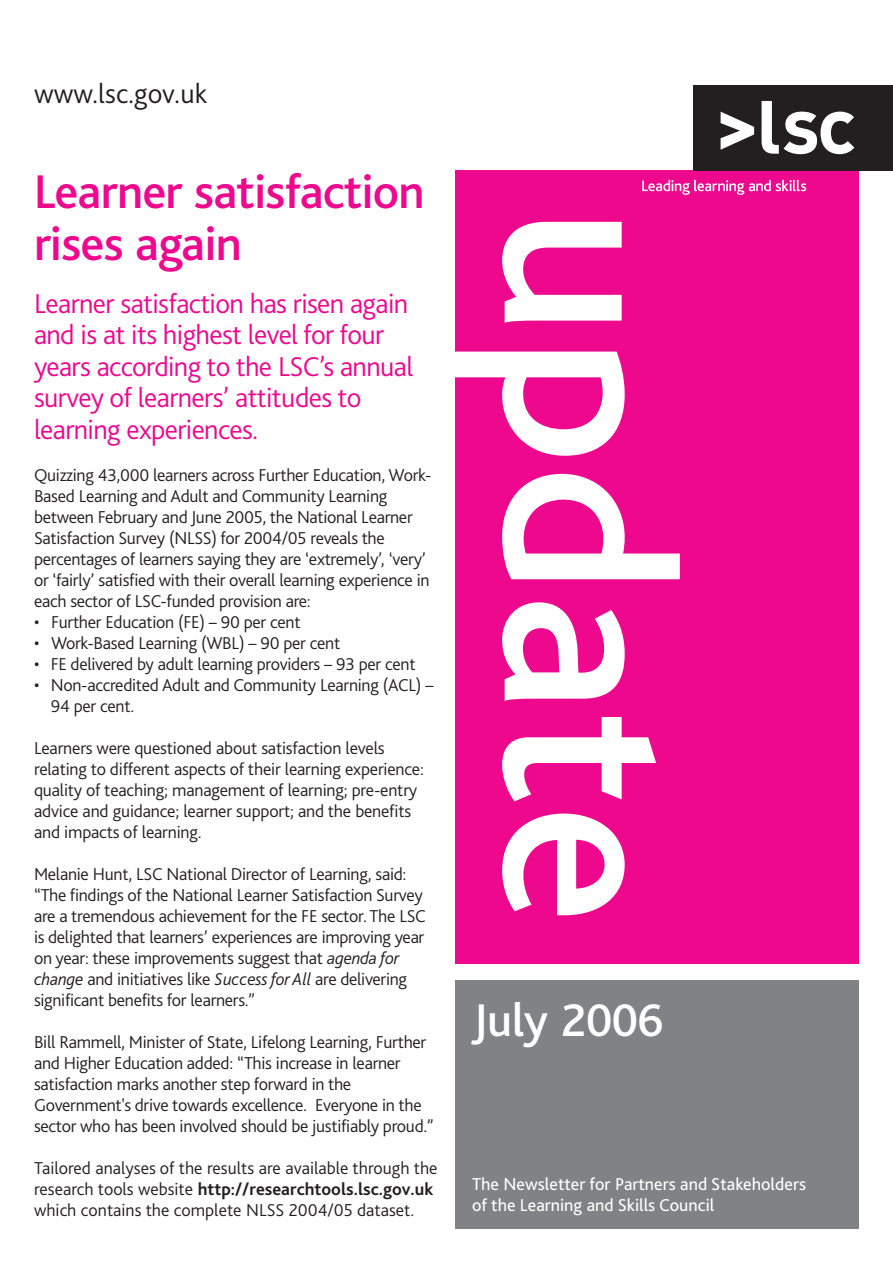
<style>
.page{position:relative;width:893px;height:1263px;background:#fff}
.page>*{position:absolute;margin:0;border:0;box-sizing:border-box;transform-origin:0 0}
.t1{font:500 247.5px "Bliss";color:#fff}
.t2{font:500 49.5px/52.5px "Bliss";letter-spacing:-.015em;color:#ed088d}
.t3{font:500 48px "Bliss";color:#fff}
.t4{font:300 28.5px/31.5px "Bliss 2";letter-spacing:-.02em;color:#ed088d}
.t5{font:300 28.5px "Bliss 2";color:#231f20}
.t6{font:300 18px/21px "Bliss 2";letter-spacing:-.015em;color:#231f20}
.t7{font:18px/21px "Bliss 2";color:#fff}
.s1{font-style:italic}
.s2{font-weight:700}
</style>
<div class="page">
<div style="left:455px;top:170px;width:404px;height:793px;background:#ed088d"></div>
<div style="left:455px;top:980px;width:404px;height:249px;background:#808285"></div>
<div style="left:694px;top:85px;width:199px;height:85px;background:#231f20"></div>
<svg style="left:721px;top:112px;width:33px;height:38px"></svg>
<svg style="left:762px;top:101px;width:92px;height:53px"></svg>
<svg style="left:642px;top:180px;width:164px;height:15px"></svg>
<h3 class="t5" style="left:34px;top:83px;width:175px">www.lsc.gov.uk</h3>
<h2 class="t2" style="left:34px;top:171px;width:392px">Learner satisfaction rises again</h2>
<h3 class="t4" style="left:34px;top:290px;width:381px">Learner satisfaction has risen again and is at its highest level for four years according to the LSC’s annual survey of learners’ attitudes to learning experiences.</h3>
<p class="t6" style="left:34px;top:466px;width:399px">Quizzing 43,000 learners across Further Education, Work-Based Learning and Adult and Community Learning between February and June 2005, the National Learner Satisfaction Survey (NLSS) for 2004/05 reveals the percentages of learners saying they are ‘extremely’, ‘very’ or ‘fairly’ satisfied with their overall learning experience in each sector of LSC-funded provision are:</p>
<p class="t6" style="left:34px;top:613px;width:268px">• Further Education (FE) – 90 per cent</p>
<p class="t6" style="left:34px;top:634px;width:308px">• Work-Based Learning (WBL) – 90 per cent</p>
<p class="t6" style="left:34px;top:655px;width:383px">• FE delivered by adult learning providers – 93 per cent</p>
<p class="t6" style="left:51px;top:676px;width:384px;text-indent:-17px">• Non-accredited Adult and Community Learning (ACL) –<br>94 per cent.</p>
<p class="t6" style="left:34px;top:739px;width:391px">Learners were questioned about satisfaction levels relating to different aspects of their learning experience: quality of teaching; management of learning; pre-entry advice and guidance; learner support; and the benefits and impacts of learning.</p>
<p class="t6" style="left:34px;top:865px;width:393px">Melanie Hunt, LSC National Director of Learning, said: “The findings of the National Learner Satisfaction Survey are a tremendous achievement for the FE sector. The LSC is delighted that learners’ experiences are improving year on year: these improvements suggest that <span class="s1">agenda for change</span> and initiatives like <span class="s1">Success for All</span> are delivering significant benefits for learners.”</p>
<p class="t6" style="left:34px;top:1033px;width:401px">Bill Rammell, Minister of State, Lifelong Learning, Further and Higher Education added: “This increase in learner satisfaction marks another step forward in the Government's drive towards excellence. Everyone in the sector who has been involved should be justifiably proud.”</p>
<p class="t6" style="left:34px;top:1159px;width:405px">Tailored analyses of the results are available through the research tools website <span class="s2">http://researchtools.lsc.gov.uk </span>which contains the complete NLSS 2004/05 dataset.</p>
<h1 class="t1" style="left:667px;top:207px;width:719px;rotate:90deg">update</h1>
<h3 class="t3" style="left:472px;top:1004px;width:193px">July 2006</h3>
<p class="t7" style="left:472px;top:1176px;width:336px">The Newsletter for Partners and Stakeholders of the Learning and Skills Council</p>
</div>
